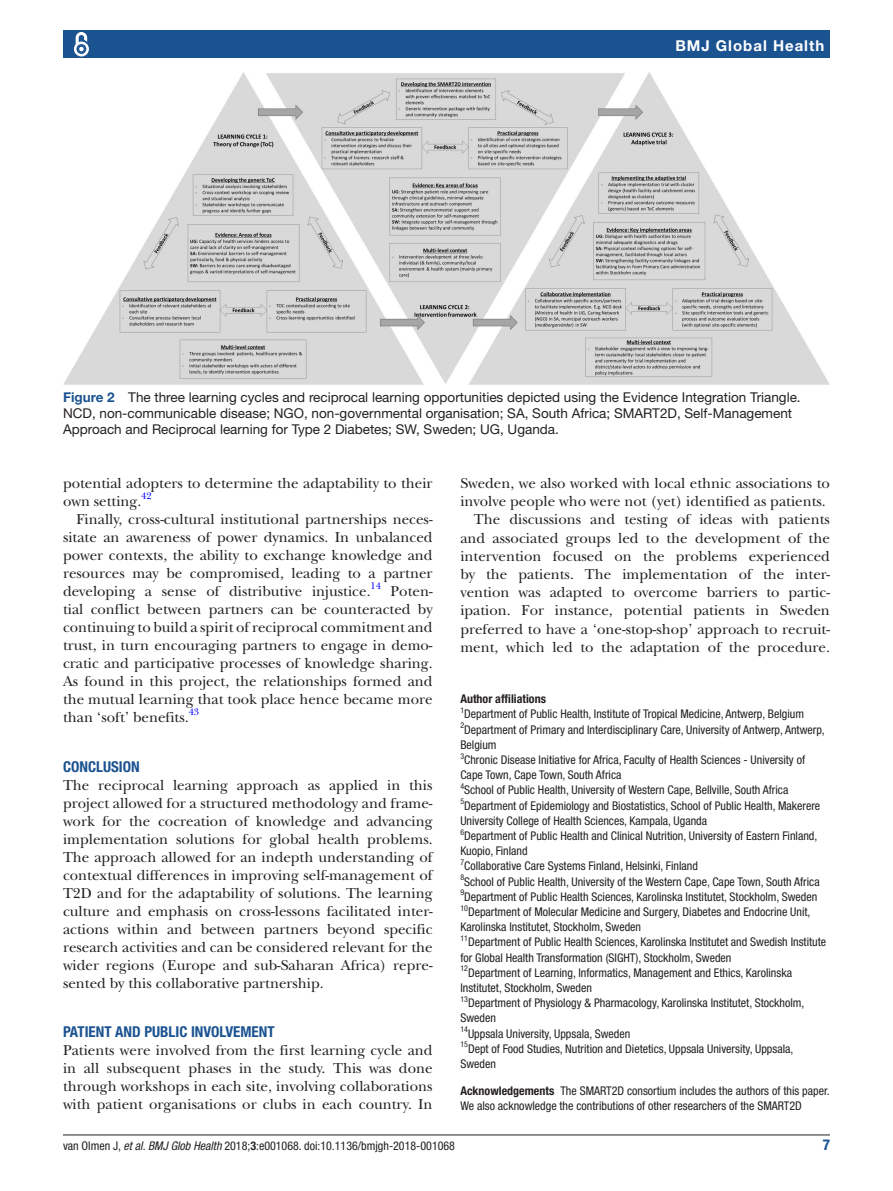
<style>
.page{position:relative;width:893px;height:1191px;background:#fff}
.page>*{position:absolute;margin:0;border:0;box-sizing:border-box;transform-origin:0 0}
.t1{font:15px/18px "New Baskerville";color:#231f20;text-align:justify}
.t2{font:700 condensed 15px "Helvetica Neue LT Std";color:#1b5391}
.t3{font:700 15px "Helvetica Neue LT Std";letter-spacing:.065em;color:#fff}
.t4{font:13.5px/16.2px "Helvetica Neue LT Std";color:#231f20}
.t5{font:condensed 12px/15.1px "Helvetica Neue LT Std";color:#231f20}
.t6{font:700 condensed 12px "Helvetica Neue LT Std";color:#231f20}
.t7{font:9.9px "New Baskerville";color:#00f}
.t8{font:condensed 7.95px "Helvetica Neue LT Std";color:#231f20}
.s1{font-weight:700;color:#1b5391}
.s2{font-weight:700}
.s3{font-style:italic}
</style>
<div class="page">
<hr style="left:63px;top:1134px;width:767px;height:1px;background:#231f20">
<div style="left:63px;top:31px;width:767px;height:27px;background:#1b5391"></div>
<svg style="left:74px;top:32px;width:15px;height:25px"></svg>
<div style="left:78px;top:45px;width:7px;height:8px;border:1px solid #1b5391;border-radius:50%"></div>
<img style="left:64px;top:73px;width:765px;height:311px">
<p class="t3" style="left:675px;top:36px;width:150px">BMJ Global Health</p>
<p class="t4" style="left:63px;top:389px;width:739px"><span class="s1">Figure 2</span> The three learning cycles and reciprocal learning opportunities depicted using the Evidence Integration Triangle.<br>NCD, non-communicable disease; NGO, non-governmental organisation; SA, South Africa; SMART2D, Self-Management<br>Approach and Reciprocal learning for Type 2 Diabetes; SW, Sweden; UG, Uganda.</p>
<p class="t1" style="left:63px;top:474px;width:371px">potential adopters to determine the adaptability to their own setting.</p>
<p class="t7" style="left:141px;top:490px;width:12px">42</p>
<p class="t1" style="left:63px;top:510px;width:371px;text-indent:14px">Finally, cross-cultural institutional partnerships neces&shy;sitate an awareness of power dynamics. In unbalanced power contexts, the ability to exchange knowledge and resources may be compromised, leading to a partner developing a sense of distributive injustice.</p>
<p class="t7" style="left:371px;top:580px;width:12px">14</p>
<p class="t1" style="left:63px;top:582px;width:371px;text-indent:328px">Poten&shy;tial conflict between partners can be counteracted by continuing to build a spirit of reciprocal commitment and trust, in turn encouraging partners to engage in demo&shy;cratic and participative processes of knowledge sharing.<br>As found in this project, the relationships formed and the mutual learning that took place hence became more than ‘soft’ benefits.</p>
<p class="t7" style="left:189px;top:706px;width:12px">43</p>
<p class="t2" style="left:63px;top:757px;width:78px">CONCLUSION</p>
<p class="t1" style="left:63px;top:776px;width:371px">The reciprocal learning approach as applied in this project allowed for a structured methodology and frame&shy;work for the cocreation of knowledge and advancing implementation solutions for global health problems.<br>The approach allowed for an indepth understanding of contextual differences in improving self-management of T2D and for the adaptability of solutions. The learning culture and emphasis on cross-lessons facilitated inter&shy;actions within and between partners beyond specific research activities and can be considered relevant for the wider regions (Europe and sub-Saharan Africa) repre&shy;sented by this collaborative partnership.</p>
<p class="t2" style="left:63px;top:1023px;width:210px">PATI ENT AND PUBLIC INVOLVEMENT</p>
<p class="t1" style="left:63px;top:1041px;width:371px">Patients were involved from the first learning cycle and in all subsequent phases in the study. This was done through workshops in each site, involving collaborations with patient organisations or clubs in each country. In</p>
<p class="t1" style="left:460px;top:474px;width:371px;text-align:right">Sweden, we also worked with local ethnic associations to involve people who were not (yet) identified as patients.<br>The discussions and testing of ideas with patients and associated groups led to the development of the intervention focused on the problems experienced by the patients. The implementation of the inter&shy;vention was adapted to overcome barriers to partic&shy;ipation. For instance, potential patients in Sweden preferred to have a ‘one-stop-shop’ approach to recruit&shy;ment, which led to the adaptation of the procedure.</p>
<p class="t6" style="left:460px;top:691px;width:87px">AUTHOR AFFILIATIONS</p>
<p class="t8" style="left:460px;top:705px;width:5px">1</p>
<p class="t5" style="left:464px;top:706px;width:341px">Department of Public Health, Institute of Tropical Medicine, Antwerp, Belgium</p>
<p class="t8" style="left:460px;top:720px;width:5px">2</p>
<p class="t5" style="left:460px;top:721px;width:366px;text-indent:4px">Department of Primary and Interdisciplinary Care, University of Antwerp, Antwerp, Belgium<br><sup>3</sup>Chronic Disease Initiative for Africa, Faculty of Health Sciences - University of Cape Town, Cape Town, South Africa</p>
<p class="t8" style="left:460px;top:781px;width:5px">4</p>
<p class="t5" style="left:464px;top:782px;width:326px">School of Public Health, University of Western Cape, Bellville, South Africa</p>
<p class="t8" style="left:460px;top:796px;width:5px">5</p>
<p class="t5" style="left:460px;top:797px;width:361px;text-indent:4px">Department of Epidemiology and Biostatistics, School of Public Health, Makerere<br>University College of Health Sciences, Kampala, Uganda</p>
<p class="t8" style="left:460px;top:827px;width:5px">6</p>
<p class="t5" style="left:460px;top:828px;width:361px;text-indent:4px">Department of Public Health and Clinical Nutrition, University of Eastern Finland, Kuopio, Finland<br><sup>7</sup>Collaborative Care Systems Finland, Helsinki, Finland<br><sup>8</sup>School of Public Health, University of the Western Cape, Cape Town, South Africa</p>
<p class="t8" style="left:460px;top:888px;width:5px">9</p>
<p class="t5" style="left:460px;top:888px;width:358px;text-indent:4px">Department of Public Health Sciences, Karolinska Institutet, Stockholm, Sweden<br><sup>10</sup>Department of Molecular Medicine and Surgery, Diabetes and Endocrine Unit,<br>Karolinska Institutet, Stockholm, Sweden</p>
<p class="t8" style="left:460px;top:933px;width:9px">11</p>
<p class="t5" style="left:460px;top:934px;width:367px;text-indent:8px">Department of Public Health Sciences, Karolinska Institutet and Swedish Institute for Global Health Transformation (SIGHT), Stockholm, Sweden<br><sup>12</sup>Department of Learning, Informatics, Management and Ethics, Karolinska Institutet, Stockholm, Sweden<br><sup>13</sup>Department of Physiology &amp; Pharmacology, Karolinska Institutet, Stockholm, Sweden<br><sup>14</sup>Uppsala University, Uppsala, Sweden<br><sup>15</sup>Dept of Food Studies, Nutrition and Dietetics, Uppsala University, Uppsala, Sweden</p>
<p class="t5" style="left:460px;top:1083px;width:371px;line-height:14.4px"><span class="s2">ACKNOWLEDGEMENTS</span> The SMART2D consortium includes the authors of this paper.<br>We also acknowledge the contributions of other researchers of the SMART2D</p>
<p class="t5" style="left:63px;top:1137px;width:394px">van Olmen J, <span class="s3">et al</span>. <span class="s3">BMJ Glob Health</span> 2018;<span class="s2">3</span>:e001068. doi:10.1136/bmjgh-2018-001068</p>
<p class="t2" style="left:823px;top:1135px;width:9px">7</p>
</div>
